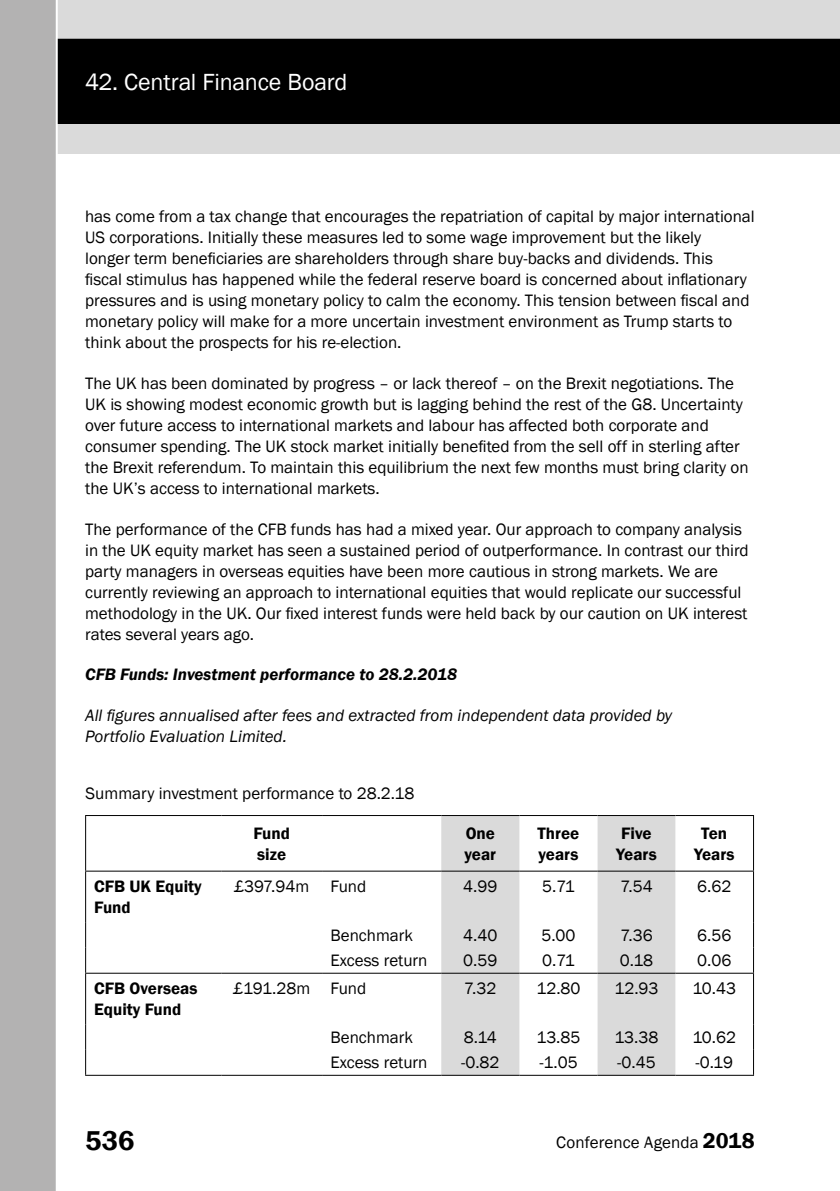
<style>
.page{position:relative;width:840px;height:1191px;background:#fff}
.page>*{position:absolute;margin:0;border:0;box-sizing:border-box;transform-origin:0 0}
.t1{font:600 28px "Franklin Gothic";color:#000}
.t2{font:24px "Franklin Gothic";letter-spacing:-.01em;color:#fff}
.t3{font:17px/21px "Franklin Gothic";color:#000}
.t4{font:italic 17px/21px "Franklin Gothic";color:#000}
.t5{font:600 17px/21px "Franklin Gothic";color:#000}
.t6{font:italic 600 17px "Franklin Gothic";color:#000}
.s1{font-weight:600;font-size:22px}
</style>
<div class="page">
<div style="left:0;top:0;width:839px;height:154px;background:#dadada"></div>
<div style="left:58px;top:39px;width:781px;height:85px;background:#000"></div>
<div style="left:0;top:0;width:58px;height:1191px;background:#b3b2b2"></div>
<svg style="left:441px;top:816px;width:234px;height:258px;fill:#dadada"></svg>
<hr style="left:85px;top:871px;width:1px;height:51px;background:#000">
<hr style="left:752px;top:871px;width:1px;height:51px;background:#000">
<svg style="left:85px;top:922px;width:1px;height:50px"></svg>
<hr style="left:85px;top:815px;width:136px;height:1px;background:#000">
<hr style="left:85px;top:816px;width:1px;height:54px;background:#000">
<hr style="left:221px;top:815px;width:101px;height:1px;background:#000">
<hr style="left:322px;top:815px;width:119px;height:1px;background:#000">
<hr style="left:441px;top:815px;width:78px;height:1px;background:#000">
<hr style="left:519px;top:815px;width:78px;height:1px;background:#000">
<hr style="left:597px;top:815px;width:78px;height:1px;background:#000">
<hr style="left:675px;top:815px;width:78px;height:1px;background:#000">
<hr style="left:752px;top:816px;width:1px;height:54px;background:#000">
<hr style="left:85px;top:870px;width:136px;height:1px;background:#000">
<hr style="left:221px;top:870px;width:101px;height:1px;background:#000">
<hr style="left:322px;top:870px;width:119px;height:1px;background:#000">
<hr style="left:441px;top:870px;width:78px;height:1px;background:#000">
<hr style="left:519px;top:870px;width:78px;height:1px;background:#000">
<hr style="left:597px;top:870px;width:78px;height:1px;background:#000">
<hr style="left:675px;top:870px;width:78px;height:1px;background:#000">
<hr style="left:85px;top:972px;width:136px;height:1px;background:#000">
<hr style="left:85px;top:973px;width:1px;height:51px;background:#000">
<hr style="left:221px;top:972px;width:101px;height:1px;background:#000">
<hr style="left:322px;top:972px;width:119px;height:1px;background:#000">
<hr style="left:441px;top:972px;width:78px;height:1px;background:#000">
<hr style="left:519px;top:972px;width:78px;height:1px;background:#000">
<hr style="left:597px;top:972px;width:78px;height:1px;background:#000">
<hr style="left:675px;top:972px;width:78px;height:1px;background:#000">
<hr style="left:752px;top:973px;width:1px;height:51px;background:#000">
<svg style="left:85px;top:1024px;width:1px;height:50px"></svg>
<hr style="left:85px;top:1074px;width:136px;height:1px;background:#000">
<hr style="left:221px;top:1074px;width:101px;height:1px;background:#000">
<hr style="left:322px;top:1074px;width:119px;height:1px;background:#000">
<hr style="left:441px;top:1074px;width:78px;height:1px;background:#000">
<hr style="left:519px;top:1074px;width:78px;height:1px;background:#000">
<hr style="left:597px;top:1074px;width:78px;height:1px;background:#000">
<hr style="left:675px;top:1074px;width:78px;height:1px;background:#000">
<h2 class="t2" style="left:85px;top:67px;width:263px">42. Central Finance Board</h2>
<p class="t3" style="left:85px;top:206px;width:671px">has come from a tax change that encourages the repatriation of capital by major international US corporations. Initially these measures led to some wage improvement but the likely<br>longer term beneficiaries are shareholders through share buy-backs and dividends. This<br>fiscal stimulus has happened while the federal reserve board is concerned about inflationary pressures and is using monetary policy to calm the economy. This tension between fiscal and monetary policy will make for a more uncertain investment environment as Trump starts to think about the prospects for his re-election.</p>
<p class="t3" style="left:85px;top:373px;width:664px">The UK has been dominated by progress – or lack thereof – on the Brexit negotiations. The UK is showing modest economic growth but is lagging behind the rest of the G8. Uncertainty over future access to international markets and labour has affected both corporate and consumer spending. The UK stock market initially benefited from the sell off in sterling after the Brexit referendum. To maintain this equilibrium the next few months must bring clarity on the UK’s access to international markets.</p>
<p class="t3" style="left:85px;top:519px;width:664px">The performance of the CFB funds has had a mixed year. Our approach to company analysis in the UK equity market has seen a sustained period of outperformance. In contrast our third party managers in overseas equities have been more cautious in strong markets. We are currently reviewing an approach to international equities that would replicate our successful methodology in the UK. Our fixed interest funds were held back by our caution on UK interest rates several years ago.</p>
<p class="t6" style="left:85px;top:663px;width:373px">CFB Funds: Investment performance to 28.2.2018</p>
<p class="t4" style="left:85px;top:705px;width:588px">All figures annualised after fees and extracted from independent data provided by<br>Portfolio Evaluation Limited.</p>
<p class="t3" style="left:86px;top:782px;width:330px">Summary investment performance to 28.2.18</p>
<p class="t5" style="left:253px;top:823px;width:38px">Fund size</p>
<p class="t5" style="left:464px;top:823px;width:33px">One year</p>
<p class="t5" style="left:537px;top:823px;width:43px">Three years</p>
<p class="t5" style="left:616px;top:823px;width:42px">Five<br>Years</p>
<p class="t5" style="left:693px;top:823px;width:42px;text-align:center">Ten<br>Years</p>
<p class="t5" style="left:94px;top:875px;width:109px">CFB UK Equity<br>Fund</p>
<p class="t3" style="left:234px;top:875px;width:76px">£397.94m</p>
<p class="t3" style="left:330px;top:875px;width:37px">Fund</p>
<p class="t3" style="left:463px;top:875px;width:36px">4.99</p>
<p class="t3" style="left:542px;top:875px;width:34px">5.71</p>
<p class="t3" style="left:620px;top:875px;width:34px">7.54</p>
<p class="t3" style="left:696px;top:875px;width:36px">6.62</p>
<p class="t3" style="left:330px;top:925px;width:84px">Benchmark</p>
<p class="t3" style="left:463px;top:925px;width:36px">4.40</p>
<p class="t3" style="left:541px;top:925px;width:36px">5.00</p>
<p class="t3" style="left:620px;top:925px;width:34px">7.36</p>
<p class="t3" style="left:696px;top:925px;width:36px">6.56</p>
<p class="t3" style="left:330px;top:950px;width:98px">Excess return</p>
<p class="t3" style="left:463px;top:950px;width:36px">0.59</p>
<p class="t3" style="left:542px;top:950px;width:34px">0.71</p>
<p class="t3" style="left:619px;top:950px;width:35px">0.18</p>
<p class="t3" style="left:696px;top:950px;width:36px">0.06</p>
<p class="t5" style="left:94px;top:977px;width:105px">CFB Overseas<br>Equity Fund</p>
<p class="t3" style="left:233px;top:977px;width:134px">£191.28m Fund</p>
<p class="t3" style="left:464px;top:977px;width:34px">7.32</p>
<p class="t3" style="left:536px;top:977px;width:46px">12.80</p>
<p class="t3" style="left:614px;top:977px;width:46px">12.93</p>
<p class="t3" style="left:692px;top:977px;width:45px">10.43</p>
<p class="t3" style="left:330px;top:1027px;width:84px">Benchmark</p>
<p class="t3" style="left:463px;top:1027px;width:34px">8.14</p>
<p class="t3" style="left:536px;top:1027px;width:45px">13.85</p>
<p class="t3" style="left:614px;top:1027px;width:45px">13.38</p>
<p class="t3" style="left:692px;top:1027px;width:45px">10.62</p>
<p class="t3" style="left:330px;top:1052px;width:98px">Excess return</p>
<p class="t3" style="left:461px;top:1052px;width:40px">-0.82</p>
<p class="t3" style="left:539px;top:1052px;width:40px">-1.05</p>
<p class="t3" style="left:617px;top:1052px;width:40px">-0.45</p>
<p class="t3" style="left:695px;top:1052px;width:39px">-0.19</p>
<h1 class="t1" style="left:85px;top:1123px;width:51px">536</h1>
<p class="t3" style="left:556px;top:1131px;width:200px">Conference Agenda <span class="s1">2018</span></p>
</div>
